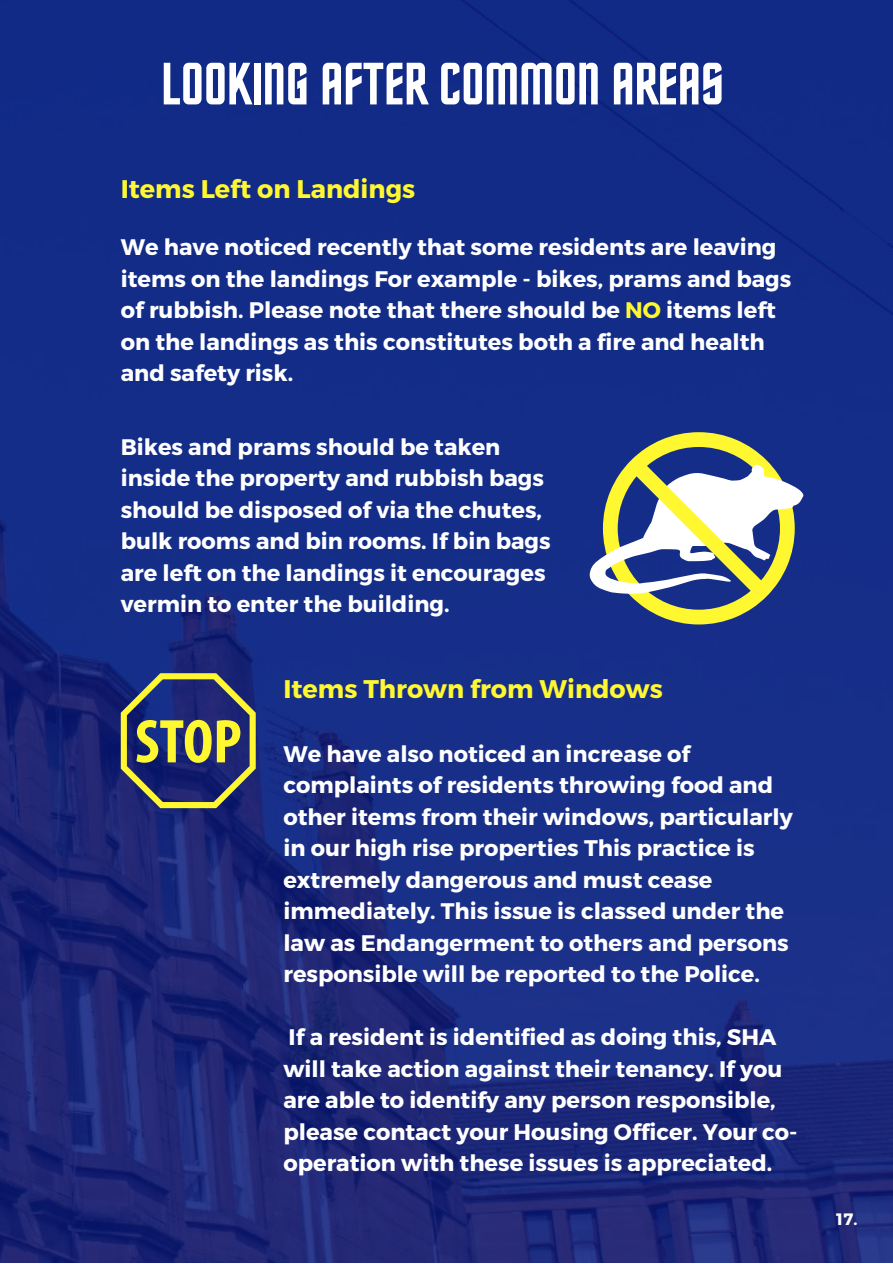
<style>
.page{position:relative;width:893px;height:1264px;background:#fff}
.page>*{position:absolute;margin:0;border:0;box-sizing:border-box;transform-origin:0 0}
.t1{font:60px "Horta";color:#fff}
.t2{font:700 25.5px "Montserrat";color:#fff730}
.t3{font:700 22.5px/31.5px "Montserrat";color:#fff}
.t4{font:700 16.5px "Montserrat";color:#fff}
.s1{color:#fff730}
</style>
<div class="page">
<img style="left:0;top:0;width:892px;height:1262px">
<svg style="left:121px;top:673px;width:135px;height:135px"></svg>
<svg style="left:589px;top:432px;width:214px;height:192px"></svg>
<p class="t1" style="left:161px;top:59px;width:564px">LOOKING AFTER COMMON AREAS</p>
<p class="t2" style="left:121px;top:172px;width:296px">Items Left on Landings</p>
<p class="t3" style="left:121px;top:230px;width:672px">We have noticed recently that some residents are leaving items on the landings For example - bikes, prams and bags of rubbish. Please note that there should be <span class="s1">NO</span> items left on the landings as this constitutes both a fire and health and safety risk.</p>
<p class="t3" style="left:121px;top:430px;width:431px">Bikes and prams should be taken inside the property and rubbish bags should be disposed of via the chutes, bulk rooms and bin rooms. If bin bags are left on the landings it encourages vermin to enter the building.</p>
<p class="t2" style="left:283px;top:672px;width:381px">Items Thrown from Windows</p>
<p class="t3" style="left:283px;top:736px;width:511px">We have also noticed an increase of complaints of residents throwing food and other items from their windows, particularly in our high rise properties This practice is extremely dangerous and must cease immediately. This issue is classed under the law as Endangerment to others and persons responsible will be reported to the Police.</p>
<p class="t3" style="left:283px;top:1020px;width:515px">If a resident is identified as doing this, SHA will take action against their tenancy. If you are able to identify any person responsible, please contact your Housing Officer. Your co&shy;operation with these issues is appreciated.</p>
<p class="t4" style="left:836px;top:1208px;width:23px">17.</p>
</div>
